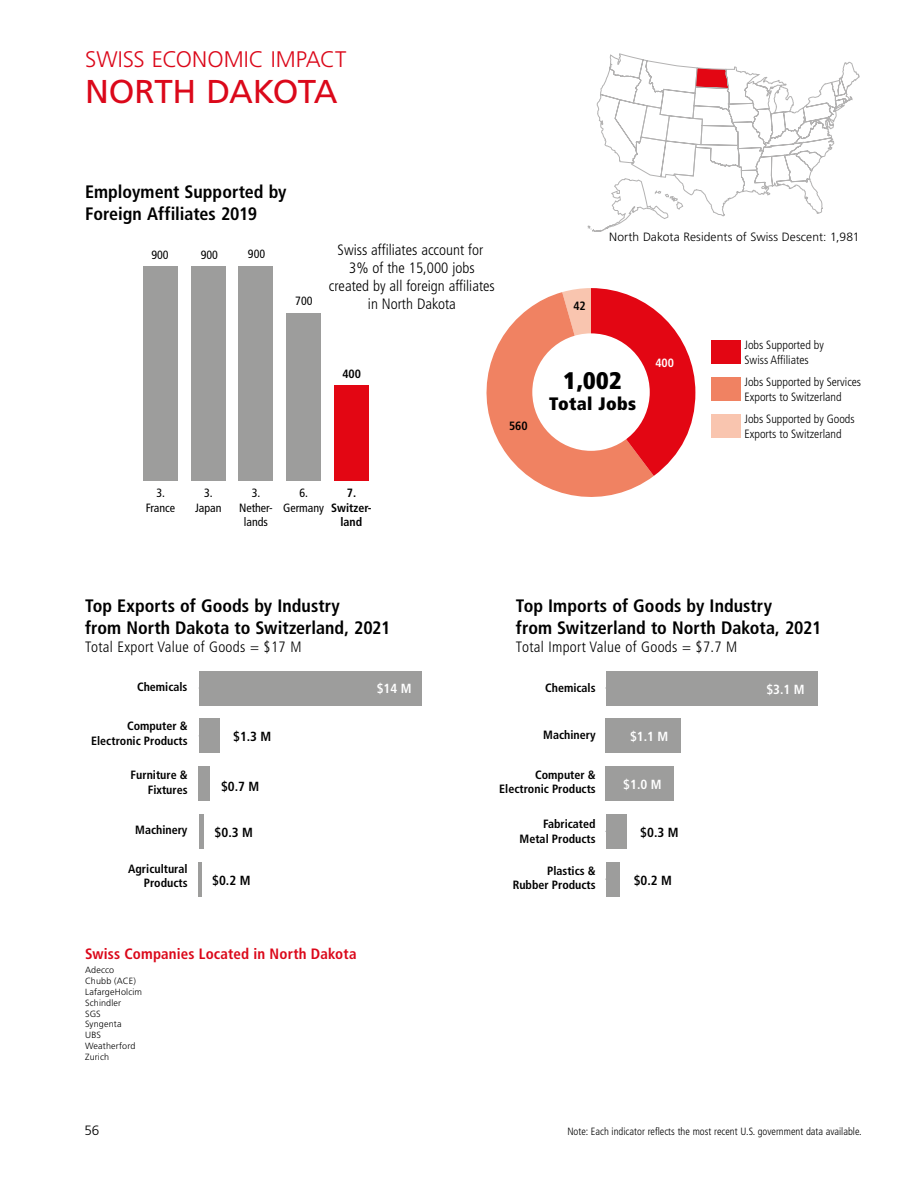
<style>
.page{position:relative;width:919px;height:1187px;background:#fff}
.page>*{position:absolute;margin:0;border:0;box-sizing:border-box;transform-origin:0 0}
._22_States_Title_Big{font:33px "Frutiger LT Pro";letter-spacing:-.01em;color:#db081a}
.t1{font:900 condensed 24px "Frutiger LT Pro";color:#000}
._22_States_Title_Sma{font:300 22.5px "Frutiger LT Pro";color:#db081a}
._22_Titel_cond{font:700 condensed 18px/21.6px "Frutiger LT Pro";color:#000}
.t2{font:900 condensed 18px "Frutiger LT Pro";letter-spacing:.02em;color:#000}
.Swiss_affiliates_Inf{font:300 condensed 15px/18px "Frutiger LT Pro";color:#000;text-align:center}
._22_Titel_Tabelle{font:700 condensed 15px "Frutiger LT Pro";letter-spacing:.01em;color:#db081a}
.Total_Value_22{font:300 condensed 15px "Frutiger LT Pro";letter-spacing:.02em;color:#000}
.Swiss_affiliates_Inf-2{font:300 condensed 15px "Frutiger LT Pro";letter-spacing:.02em;color:#000}
.t3{font:300 13.5px "Frutiger LT Pro";color:#000}
.t4{font:700 condensed 13.2px "Frutiger LT Pro";color:#000}
.t5{font:700 condensed 13.2px "Frutiger LT Pro";color:#fff}
.t6{font:700 condensed 12px/14.4px "Frutiger LT Pro";color:#000;text-align:right}
.t7{font:300 condensed 12px/14.4px "Frutiger LT Pro";color:#000}
.t8{font:condensed 12px/14.4px "Frutiger LT Pro";color:#000;text-align:center}
.Residents{font:300 12px "Frutiger LT Pro";letter-spacing:.005em;color:#000}
.t9{font:700 condensed 12px "Frutiger LT Pro";color:#fff}
.t10{font:300 condensed 10.5px "Frutiger LT Pro";color:#000}
.Companies{font:300 9px "Frutiger LT Pro";letter-spacing:.015em;color:#000}
</style>
<div class="page">
<div style="left:143px;top:266px;width:35px;height:214px;background:#9d9d9c"></div>
<div style="left:191px;top:266px;width:34px;height:214px;background:#9d9d9c"></div>
<div style="left:239px;top:266px;width:34px;height:214px;background:#9d9d9c"></div>
<div style="left:286px;top:313px;width:35px;height:167px;background:#9d9d9c"></div>
<div style="left:334px;top:385px;width:34px;height:95px;background:#e30613"></div>
<div style="left:199px;top:670px;width:223px;height:35px;background:#9d9d9c"></div>
<div style="left:199px;top:718px;width:20px;height:35px;background:#9d9d9c"></div>
<div style="left:199px;top:766px;width:11px;height:34px;background:#9d9d9c"></div>
<div style="left:199px;top:814px;width:5px;height:34px;background:#9d9d9c"></div>
<hr style="left:199px;top:861px;width:3px;height:35px;background:#9d9d9c">
<svg style="left:588px;top:53px;width:271px;height:179px"></svg>
<div style="left:605px;top:670px;width:212px;height:35px;background:#9d9d9c"></div>
<div style="left:605px;top:718px;width:76px;height:35px;background:#9d9d9c"></div>
<div style="left:605px;top:766px;width:69px;height:34px;background:#9d9d9c"></div>
<div style="left:605px;top:814px;width:21px;height:34px;background:#9d9d9c"></div>
<div style="left:605px;top:861px;width:14px;height:35px;background:#9d9d9c"></div>
<svg style="left:486px;top:288px;width:209px;height:209px"></svg>
<div style="left:711px;top:340px;width:29px;height:24px;background:#e30613"></div>
<div style="left:711px;top:377px;width:29px;height:24px;background:#f08262"></div>
<div style="left:711px;top:414px;width:29px;height:24px;background:#f9c5af"></div>
<div style="left:532px;top:333px;width:117px;height:118px;background:#fff;border-radius:50%"></div>
<p class="_22_States_Title_Sma" style="left:85px;top:46px;width:263px">SWISS ECONOMIC IMPACT</p>
<p class="_22_States_Title_Big" style="left:85px;top:72px;width:254px">NORTH DAKOTA</p>
<p class="_22_Titel_cond" style="left:85px;top:181px;width:203px">Employment Supported by<br>Foreign Affiliates 2019</p>
<p class="t8" style="left:151px;top:247px;width:19px">900</p>
<p class="t8" style="left:201px;top:248px;width:19px">900</p>
<p class="t8" style="left:248px;top:247px;width:19px">900</p>
<p class="t8" style="left:295px;top:294px;width:19px">700</p>
<p class="Swiss_affiliates_Inf" style="left:329px;top:241px;width:167px">Swiss affiliates account for<br>3% of the 15,000 jobs created by all foreign affiliates in North Dakota</p>
<p class="t6" style="left:342px;top:366px;width:20px">400</p>
<p class="t8" style="left:146px;top:486px;width:31px">3.<br>France</p>
<p class="t8" style="left:195px;top:486px;width:28px">3.<br>Japan</p>
<p class="t8" style="left:239px;top:486px;width:35px">3.<br>Nether&shy;lands</p>
<p class="t8" style="left:283px;top:486px;width:43px">6.<br>Germany</p>
<p class="t6" style="left:331px;top:486px;width:42px;text-align:center">7.<br>Switzer&shy;land</p>
<p class="t6" style="left:509px;top:419px;width:20px">560</p>
<p class="t6" style="left:573px;top:298px;width:14px">42</p>
<p class="Residents" style="left:609px;top:230px;width:252px">North Dakota Residents of Swiss Descent: 1,981</p>
<p class="t1" style="left:563px;top:365px;width:60px">1,002</p>
<p class="t2" style="left:549px;top:393px;width:88px">Total Jobs</p>
<p class="t9" style="left:655px;top:355px;width:20px">400</p>
<p class="t7" style="left:744px;top:338px;width:81px">Jobs Supported by<br>Swiss Affiliates</p>
<p class="t7" style="left:744px;top:375px;width:118px">Jobs Supported by Services<br>Exports to Switzerland</p>
<p class="t7" style="left:744px;top:412px;width:112px">Jobs Supported by Goods<br>Exports to Switzerland</p>
<p class="_22_Titel_cond" style="left:85px;top:595px;width:307px">Top Exports of Goods by Industry<br>from North Dakota to Switzerland, 2021</p>
<p class="Swiss_affiliates_Inf-2" style="left:85px;top:638px;width:218px">Total Export Value of Goods = $17 M</p>
<p class="t6" style="left:137px;top:679px;width:52px">Chemicals</p>
<p class="t5" style="left:377px;top:681px;width:36px">$14 M</p>
<p class="t4" style="left:233px;top:728px;width:40px">$1.3 M</p>
<p class="t4" style="left:221px;top:778px;width:40px">$0.7 M</p>
<p class="t4" style="left:214px;top:824px;width:40px">$0.3 M</p>
<p class="t4" style="left:212px;top:872px;width:40px">$0.2 M</p>
<p class="t6" style="left:91px;top:719px;width:98px">Computer &amp;<br>Electronic Products</p>
<p class="t6" style="left:131px;top:768px;width:58px">Furniture &amp;<br>Fixtures</p>
<p class="t6" style="left:135px;top:823px;width:54px">Machinery</p>
<p class="t6" style="left:128px;top:861px;width:61px">Agricultural<br>Products</p>
<p class="_22_Titel_Tabelle" style="left:85px;top:944px;width:273px">Swiss Companies Located in North Dakota</p>
<p class="Companies" style="left:85px;top:964px;width:31px">Adecco</p>
<p class="Companies" style="left:85px;top:975px;width:52px">Chubb (ACE)</p>
<p class="Companies" style="left:85px;top:986px;width:58px">LafargeHolcim</p>
<p class="Companies" style="left:85px;top:997px;width:38px">Schindler</p>
<p class="Companies" style="left:85px;top:1008px;width:17px">SGS</p>
<p class="Companies" style="left:85px;top:1018px;width:38px">Syngenta</p>
<p class="Companies" style="left:85px;top:1029px;width:17px">UBS</p>
<p class="Companies" style="left:85px;top:1040px;width:52px">Weatherford</p>
<p class="Companies" style="left:85px;top:1051px;width:26px">Zurich</p>
<p class="_22_Titel_cond" style="left:516px;top:595px;width:307px">Top Imports of Goods by Industry<br>from Switzerland to North Dakota, 2021</p>
<p class="Total_Value_22" style="left:516px;top:638px;width:223px">Total Import Value of Goods = $7.7 M</p>
<p class="t5" style="left:766px;top:681px;width:40px">$3.1 M</p>
<p class="t5" style="left:630px;top:728px;width:40px">$1.1 M</p>
<p class="t5" style="left:623px;top:777px;width:40px">$1.0 M</p>
<p class="t4" style="left:640px;top:824px;width:40px">$0.3 M</p>
<p class="t4" style="left:633px;top:872px;width:40px">$0.2 M</p>
<p class="t6" style="left:545px;top:680px;width:52px">Chemicals</p>
<p class="t6" style="left:543px;top:727px;width:54px">Machinery</p>
<p class="t6" style="left:499px;top:767px;width:98px">Computer &amp;<br>Electronic Products</p>
<p class="t6" style="left:519px;top:817px;width:78px">Fabricated<br>Metal Products</p>
<p class="t6" style="left:512px;top:863px;width:84px">Plastics &amp;<br>Rubber Products</p>
<p class="t3" style="left:84px;top:1121px;width:17px">56</p>
<p class="t10" style="left:567px;top:1125px;width:296px">Note: Each indicator reflects the most recent U.S. government data available.</p>
</div>
